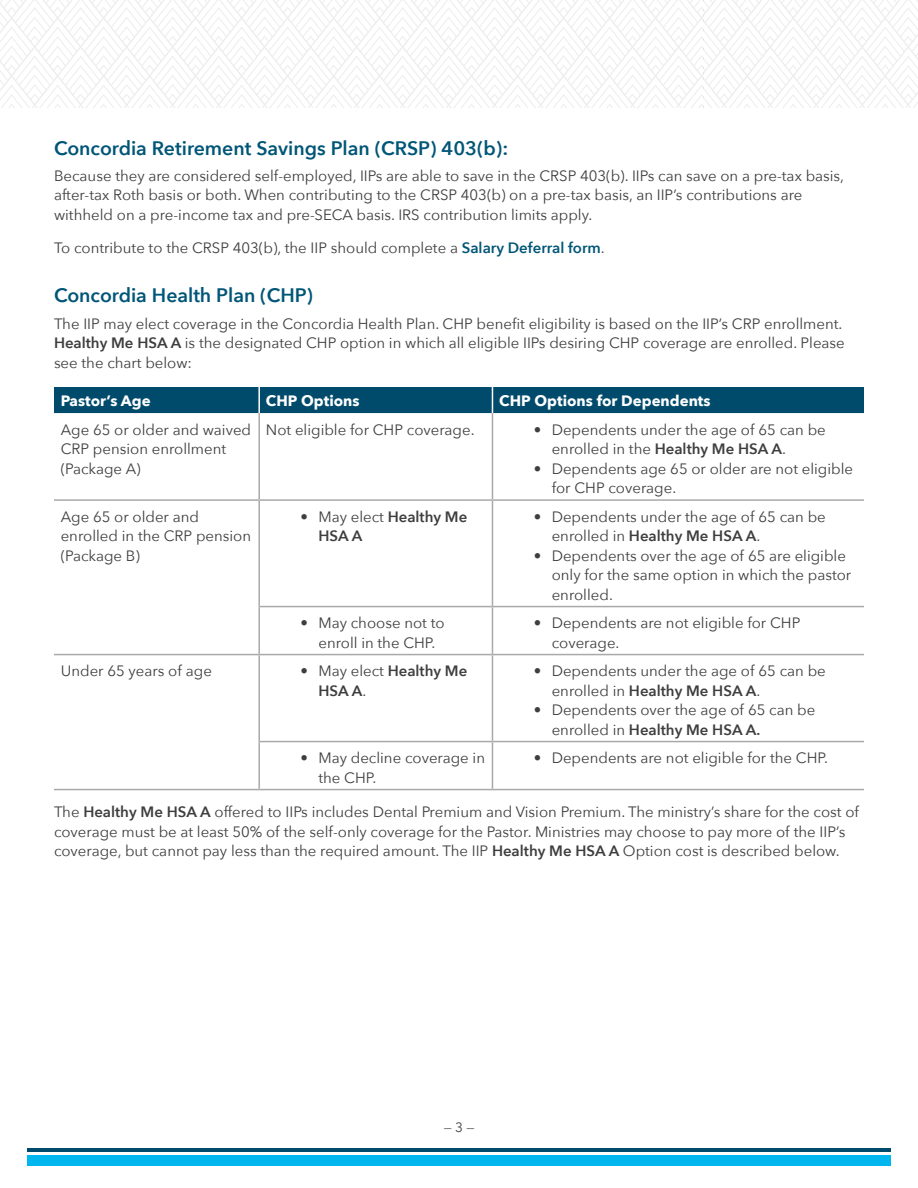
<style>
.page{position:relative;width:918px;height:1188px;background:#fff}
.page>*{position:absolute;margin:0;border:0;box-sizing:border-box;transform-origin:0 0}
.subhead1{font:600 19.5px "Avenir Next";color:#005677}
.Body{font:15px/19.5px "Avenir Next";color:#3e3e3f}
.t1{font:600 15px/19.5px "Avenir Next";color:#3e3e3f}
.body{font:700 15px "Avenir Next";color:#fff}
.t2{font:13.5px "Avenir Next";color:#3e3e3f}
.s1{font-weight:600;color:#005677}
.s2{font-weight:600}
.s3{font-weight:400}
</style>
<div class="page">
<div style="left:27px;top:1155px;width:864px;height:11px;background:#00b6ef"></div>
<hr style="left:27px;top:1148px;width:864px;height:3px;background:#004b6c">
<svg style="left:0;top:0;width:918px;height:107px"></svg>
<div style="left:54px;top:387px;width:810px;height:26px;background:#004b6c"></div>
<hr style="left:258px;top:413px;width:2px;height:86px;background:#aba8a9">
<hr style="left:492px;top:413px;width:1px;height:86px;background:#aba8a9">
<hr style="left:54px;top:499px;width:205px;height:2px;background:#aba8a9">
<hr style="left:259px;top:499px;width:233px;height:2px;background:#aba8a9">
<hr style="left:258px;top:501px;width:2px;height:105px;background:#aba8a9">
<hr style="left:492px;top:499px;width:372px;height:2px;background:#aba8a9">
<hr style="left:492px;top:501px;width:1px;height:105px;background:#aba8a9">
<hr style="left:258px;top:606px;width:234px;height:1px;background:#aba8a9">
<hr style="left:258px;top:607px;width:2px;height:47px;background:#aba8a9">
<hr style="left:492px;top:606px;width:372px;height:1px;background:#aba8a9">
<hr style="left:492px;top:607px;width:1px;height:47px;background:#aba8a9">
<hr style="left:54px;top:654px;width:205px;height:1px;background:#aba8a9">
<hr style="left:259px;top:654px;width:233px;height:1px;background:#aba8a9">
<hr style="left:258px;top:655px;width:2px;height:86px;background:#aba8a9">
<hr style="left:492px;top:654px;width:372px;height:1px;background:#aba8a9">
<hr style="left:492px;top:655px;width:1px;height:86px;background:#aba8a9">
<hr style="left:258px;top:741px;width:234px;height:1px;background:#aba8a9">
<hr style="left:258px;top:742px;width:2px;height:47px;background:#aba8a9">
<hr style="left:492px;top:741px;width:372px;height:1px;background:#aba8a9">
<hr style="left:492px;top:742px;width:1px;height:47px;background:#aba8a9">
<hr style="left:54px;top:789px;width:205px;height:1px;background:#aba8a9">
<hr style="left:259px;top:789px;width:233px;height:1px;background:#aba8a9">
<hr style="left:492px;top:789px;width:372px;height:1px;background:#aba8a9">
<p class="subhead1" style="left:54px;top:131px;width:456px">Concordia Retirement Savings Plan (CRSP) 403(b):</p>
<p class="Body" style="left:54px;top:165px;width:792px">Because they are considered self-employed, IIPs are able to save in the CRSP 403(b). IIPs can save on a pre-tax basis, after-tax Roth basis or both. When contributing to the CRSP 403(b) on a pre-tax basis, an IIP’s contributions are withheld on a pre-income tax and pre-SECA basis. IRS contribution limits apply.</p>
<p class="Body" style="left:54px;top:237px;width:552px">To contribute to the CRSP 403(b), the IIP should complete a <span class="s1">Salary Deferral form</span>.</p>
<p class="subhead1" style="left:54px;top:279px;width:261px">Concordia Health Plan (CHP)</p>
<p class="Body" style="left:54px;top:313px;width:792px">The IIP may elect coverage in the Concordia Health Plan. CHP benefit eligibility is based on the IIP’s CRP enrollment.<br><span class="s2">Healthy Me HSA A</span> is the designated CHP option in which all eligible IIPs desiring CHP coverage are enrolled. Please see the chart below:</p>
<p class="body" style="left:61px;top:388px;width:91px">Pastor’s Age</p>
<p class="body" style="left:266px;top:388px;width:95px">CHP Options</p>
<p class="body" style="left:499px;top:388px;width:213px">CHP Options for Dependents</p>
<p class="Body" style="left:61px;top:419px;width:192px">Age 65 or older and waived<br>CRP pension enrollment (Package A)</p>
<p class="Body" style="left:266px;top:419px;width:210px">Not eligible for CHP coverage.</p>
<p class="Body" style="left:552px;top:419px;width:276px;text-indent:-18px">• Dependents under the age of 65 can be enrolled in the <span class="s2">Healthy Me HSA A</span>.</p>
<p class="Body" style="left:552px;top:458px;width:303px;text-indent:-18px">• Dependents age 65 or older are not eligible for CHP coverage.</p>
<p class="Body" style="left:61px;top:506px;width:192px">Age 65 or older and enrolled in the CRP pension (Package B)</p>
<p class="t1" style="left:318px;top:506px;width:150px;text-indent:-18px"><span class="s3">• May elect</span> Healthy Me<br>HSA A</p>
<p class="Body" style="left:552px;top:506px;width:276px;text-indent:-18px">• Dependents under the age of 65 can be enrolled in <span class="s2">Healthy Me HSA A</span>.</p>
<p class="Body" style="left:552px;top:545px;width:301px;text-indent:-18px">• Dependents over the age of 65 are eligible only for the same option in which the pastor enrolled.</p>
<p class="Body" style="left:300px;top:613px;width:146px;text-align:center">• May choose not to enroll in the CHP.</p>
<p class="Body" style="left:552px;top:613px;width:250px;text-indent:-18px">• Dependents are not eligible for CHP coverage.</p>
<p class="Body" style="left:61px;top:661px;width:153px">Under 65 years of age</p>
<p class="t1" style="left:318px;top:661px;width:150px;text-indent:-18px"><span class="s3">• May elect</span> Healthy Me<br>HSA A<span class="s3">.</span></p>
<p class="Body" style="left:552px;top:661px;width:276px;text-indent:-18px">• Dependents under the age of 65 can be enrolled in <span class="s2">Healthy Me HSA A</span>.</p>
<p class="Body" style="left:552px;top:700px;width:265px;text-indent:-18px">• Dependents over the age of 65 can be enrolled in <span class="s2">Healthy Me HSA A.</span></p>
<p class="Body" style="left:318px;top:748px;width:168px;text-indent:-18px">• May decline coverage in the CHP.</p>
<p class="Body" style="left:534px;top:748px;width:296px">• Dependents are not eligible for the CHP.</p>
<p class="Body" style="left:54px;top:802px;width:807px">The <span class="s2">Healthy Me HSA A</span> offered to IIPs includes Dental Premium and Vision Premium. The ministry’s share for the cost of coverage must be at least 50% of the self-only coverage for the Pastor. Ministries may choose to pay more of the IIP’s coverage, but cannot pay less than the required amount. The IIP <span class="s2">Healthy Me HSA A</span> Option cost is described below.</p>
<p class="t2" style="left:444px;top:1116px;width:32px">— 3 —</p>
</div>
